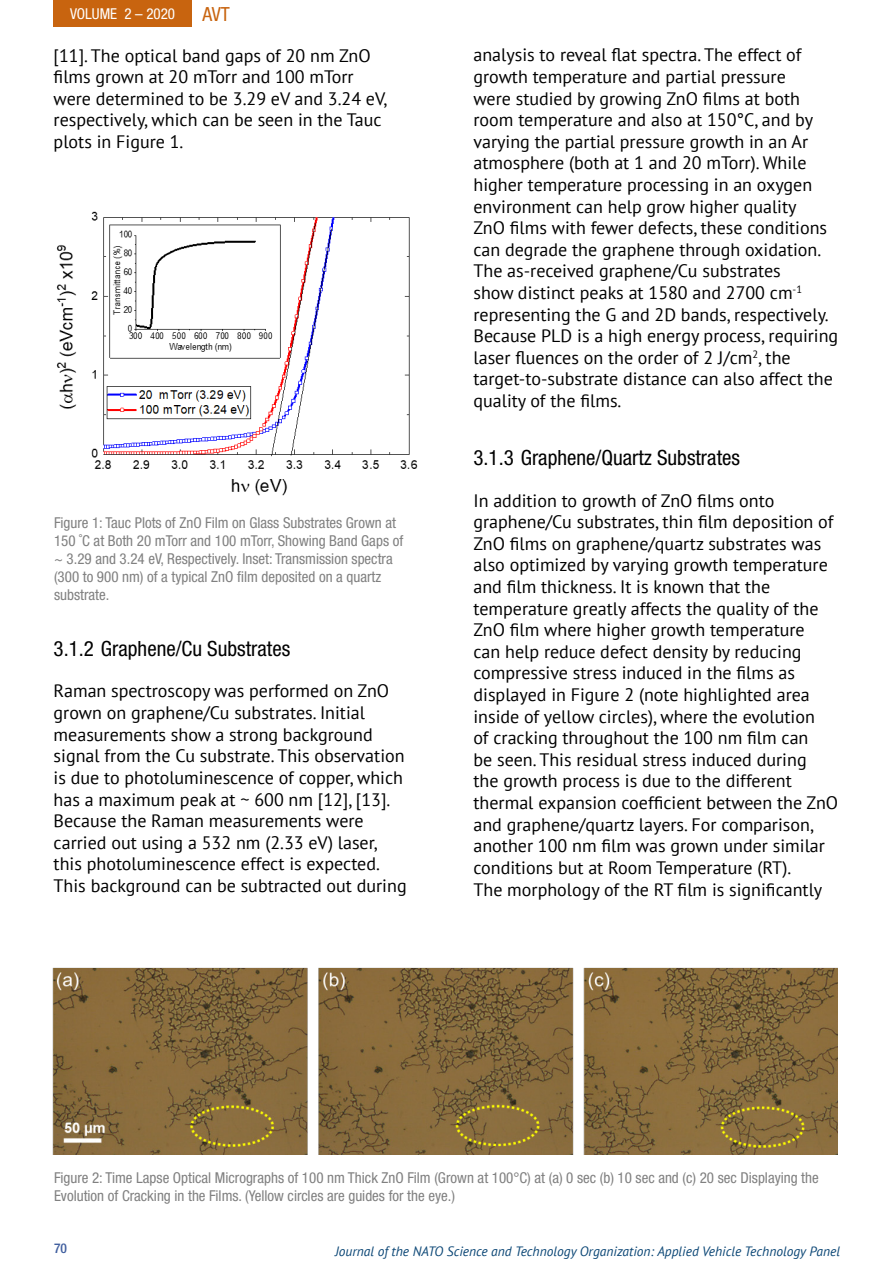
<style>
.page{position:relative;width:893px;height:1263px;background:#fff}
.page>*{position:absolute;margin:0;border:0;box-sizing:border-box;transform-origin:0 0}
.t1{font:italic condensed 21px "Helvetica Neue 57";color:#000}
.t2{font:italic condensed 19.5px "Helvetica Neue 57";color:#c8640f}
.t3{font:18px/21.6px "PT Sans";color:#000}
.t4{font:italic condensed 15px/18px "Helvetica Neue 57";color:#808080}
.t5{font:italic condensed 15px "Helvetica Neue 57";color:#fff}
.t6{font:italic 13.5px "PT Sans";color:#0c4776}
.t7{font:500 condensed 13.5px "Helvetica Neue LT Std";color:#415f9f}
</style>
<div class="page">
<div style="left:53px;top:0;width:139px;height:26px;background:#c8640f"></div>
<img style="left:56px;top:211px;width:362px;height:285px">
<img style="left:52px;top:967px;width:786px;height:187px">
<p class="t5" style="left:70px;top:5px;width:107px">VOLUME 2 – 2020</p>
<p class="t2" style="left:202px;top:3px;width:29px">AVT</p>
<p class="t3" style="left:54px;top:44px;width:335px">[11]. The optical band gaps of 20 nm ZnO films grown at 20 mTorr and 100 mTorr were determined to be 3.29 eV and 3.24 eV, respectively, which can be seen in the Tauc plots in Figure 1.</p>
<p class="t3" style="left:473px;top:44px;width:366px">analysis to reveal flat spectra. The effect of growth temperature and partial pressure<br>were studied by growing ZnO films at both room temperature and also at 150°C, and by varying the partial pressure growth in an Ar atmosphere (both at 1 and 20 mTorr). While higher temperature processing in an oxygen environment can help grow higher quality<br>ZnO films with fewer defects, these conditions can degrade the graphene through oxidation.<br>The as-received graphene/Cu substrates<br>show distinct peaks at 1580 and 2700 cm<sup>-1 </sup>representing the G and 2D bands, respectively.<br>Because PLD is a high energy process, requiring laser fluences on the order of 2 J/cm<sup>2</sup>, the target-to-substrate distance can also affect the quality of the films.</p>
<p class="t1" style="left:473px;top:445px;width:268px">3.1.3 Graphene/Quartz Substrates</p>
<p class="t3" style="left:473px;top:489px;width:366px">In addition to growth of ZnO films onto graphene/Cu substrates, thin film deposition of ZnO films on graphene/quartz substrates was also optimized by varying growth temperature and film thickness. It is known that the temperature greatly affects the quality of the ZnO film where higher growth temperature<br>can help reduce defect density by reducing compressive stress induced in the films as displayed in Figure 2 (note highlighted area inside of yellow circles), where the evolution<br>of cracking throughout the 100 nm film can<br>be seen. This residual stress induced during<br>the growth process is due to the different thermal expansion coefficient between the ZnO and graphene/quartz layers. For comparison, another 100 nm film was grown under similar conditions but at Room Temperature (RT).<br>The morphology of the RT film is significantly</p>
<p class="t4" style="left:54px;top:514px;width:351px">Figure 1: Tauc Plots of ZnO Film on Glass Substrates Grown at 150 ˚C at Both 20 mTorr and 100 mTorr, Showing Band Gaps of ~ 3.29 and 3.24 eV, Respectively. Inset: Transmission spectra (300 to 900 nm) of a typical ZnO film deposited on a quartz substrate.</p>
<p class="t1" style="left:54px;top:636px;width:238px">3.1.2 Graphene/Cu Substrates</p>
<p class="t3" style="left:54px;top:680px;width:354px">Raman spectroscopy was performed on ZnO grown on graphene/Cu substrates. Initial measurements show a strong background signal from the Cu substrate. This observation is due to photoluminescence of copper, which has a maximum peak at ~ 600 nm [12], [13].<br>Because the Raman measurements were carried out using a 532 nm (2.33 eV) laser, this photoluminescence effect is expected.<br>This background can be subtracted out during</p>
<p class="t4" style="left:54px;top:1168px;width:766px">Figure 2: Time Lapse Optical Micrographs of 100 nm Thick ZnO Film (Grown at 100°C) at (a) 0 sec (b) 10 sec and (c) 20 sec Displaying the<br>Evolution of Cracking in the Films. (Yellow circles are guides for the eye.)</p>
<p class="t7" style="left:54px;top:1240px;width:14px">70</p>
<p class="t6" style="left:335px;top:1242px;width:507px">Journal of the NATO Science and Technology Organization: Applied Vehicle Technology Panel</p>
</div>
